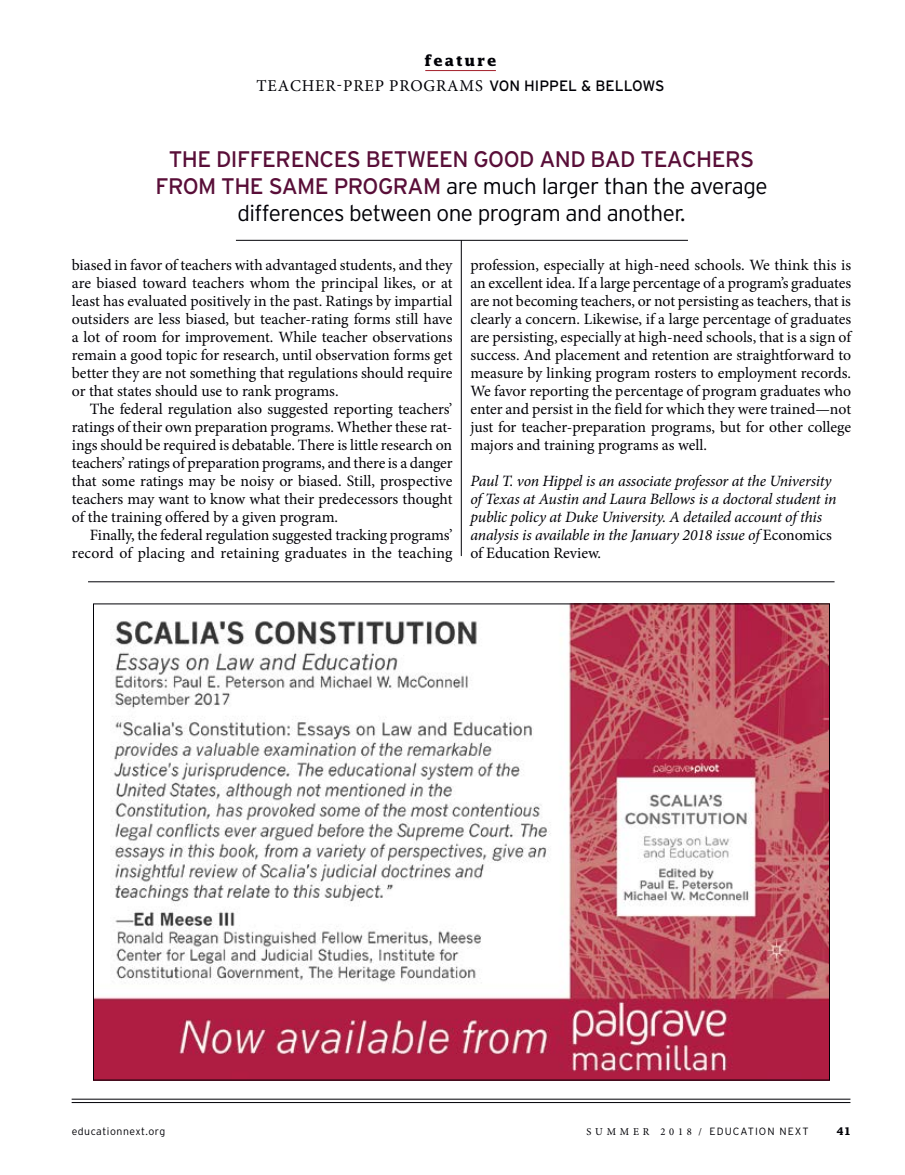
<style>
.page{position:relative;width:905px;height:1175px;background:#fff}
.page>*{position:absolute;margin:0;border:0;box-sizing:border-box;transform-origin:0 0}
.t1{font:300 22.5px/27px "Interstate";letter-spacing:-.025em;color:#000006;text-align:center}
.t2{font:16.5px "Minion Pro";letter-spacing:.05em;color:#000006}
.t3{font:15.75px/18px "Minion Pro";color:#000006;text-align:justify}
.t4{font:italic 15.75px/18px "Minion Pro";letter-spacing:-.015em;color:#000006}
.t5{font:700 15px "Lucida Std";letter-spacing:.12em;color:#000006}
.t6{font:300 10.5px "Interstate";letter-spacing:.1em;color:#000006}
.t7{font:300 10.5px "Interstate";letter-spacing:.05em;color:#000006}
.t8{font:700 10.5px "Lucida Std";color:#000006}
.s1{font-family:"Interstate";font-size:15px}
.s2{font-weight:400;color:#590e38}
.s3{font-style:normal}
.s4{font-family:"Minion Pro";font-weight:400}
</style>
<div class="page">
<hr style="left:425px;top:70px;width:71px;height:1px;background:#a4202b">
<hr style="left:72px;top:1102px;width:778px;height:1px;background:#000006">
<hr style="left:72px;top:1098px;width:778px;height:1px;background:#000006">
<img style="left:95px;top:605px;width:732px;height:473px">
<hr style="left:88px;top:581px;width:746px;height:1px;background:#000006">
<hr style="left:461px;top:240px;width:1px;height:316px;background:#000006">
<hr style="left:236px;top:240px;width:452px;height:1px;background:#000006">
<p class="t5" style="left:424px;top:51px;width:74px">feature</p>
<p class="t2" style="left:256px;top:75px;width:409px">TEACHER-PREP PROGRAMS <span class="s1">VON HIPPEL &amp; BELLOWS</span></p>
<h1 class="t1" style="left:155px;top:145px;width:613px"><span class="s2">THE DIFFERENCES BETWEEN GOOD AND BAD TEACHERS<br>FROM THE SAME PROGRAM</span> are much larger than the average differences between one program and another.</h1>
<p class="t3" style="left:72px;top:256px;width:382px">biased in favor of teachers with advantaged students, and they are biased toward teachers whom the principal likes, or at least has evaluated positively in the past. Ratings by impartial outsiders are less biased, but teacher-rating forms still have a lot of room for improvement. While teacher observations remain a good topic for research, until observation forms get better they are not something that regulations should require or that states should use to rank programs.</p>
<p class="t3" style="left:72px;top:400px;width:382px;text-indent:18px">The federal regulation also suggested reporting teachers’ ratings of their own preparation programs. Whether these rat&shy;ings should be required is debatable. There is little research on teachers’ ratings of preparation programs, and there is a danger that some ratings may be noisy or biased. Still, prospective teachers may want to know what their predecessors thought of the training offered by a given program.</p>
<p class="t3" style="left:72px;top:526px;width:382px;text-align:right">Finally, the federal regulation suggested tracking programs’ record of placing and retaining graduates in the teaching</p>
<p class="t3" style="left:470px;top:256px;width:382px">profession, especially at high-need schools. We think this is an excellent idea. If a large percentage of a program’s graduates are not becoming teachers, or not persisting as teachers, that is clearly a concern. Likewise, if a large percentage of graduates are persisting, especially at high-need schools, that is a sign of success. And placement and retention are straightforward to measure by linking program rosters to employment records.<br>We favor reporting the percentage of program graduates who enter and persist in the field for which they were trained—not just for teacher-preparation programs, but for other college majors and training programs as well.</p>
<p class="t4" style="left:470px;top:472px;width:367px">Paul T. von Hippel is an associate professor at the University of Texas at Austin and Laura Bellows is a doctoral student in public policy at Duke University. A detailed account of this analysis is available in the January 2018 issue of <span class="s3">Economics of Education Review.</span></p>
<p class="t7" style="left:72px;top:1125px;width:95px">educationnext.org</p>
<p class="t6" style="left:586px;top:1125px;width:224px"><span class="s4">S U M M E R 2 0 1 8 /</span> EDUCATION NEXT</p>
<p class="t8" style="left:836px;top:1125px;width:16px">41</p>
</div>
